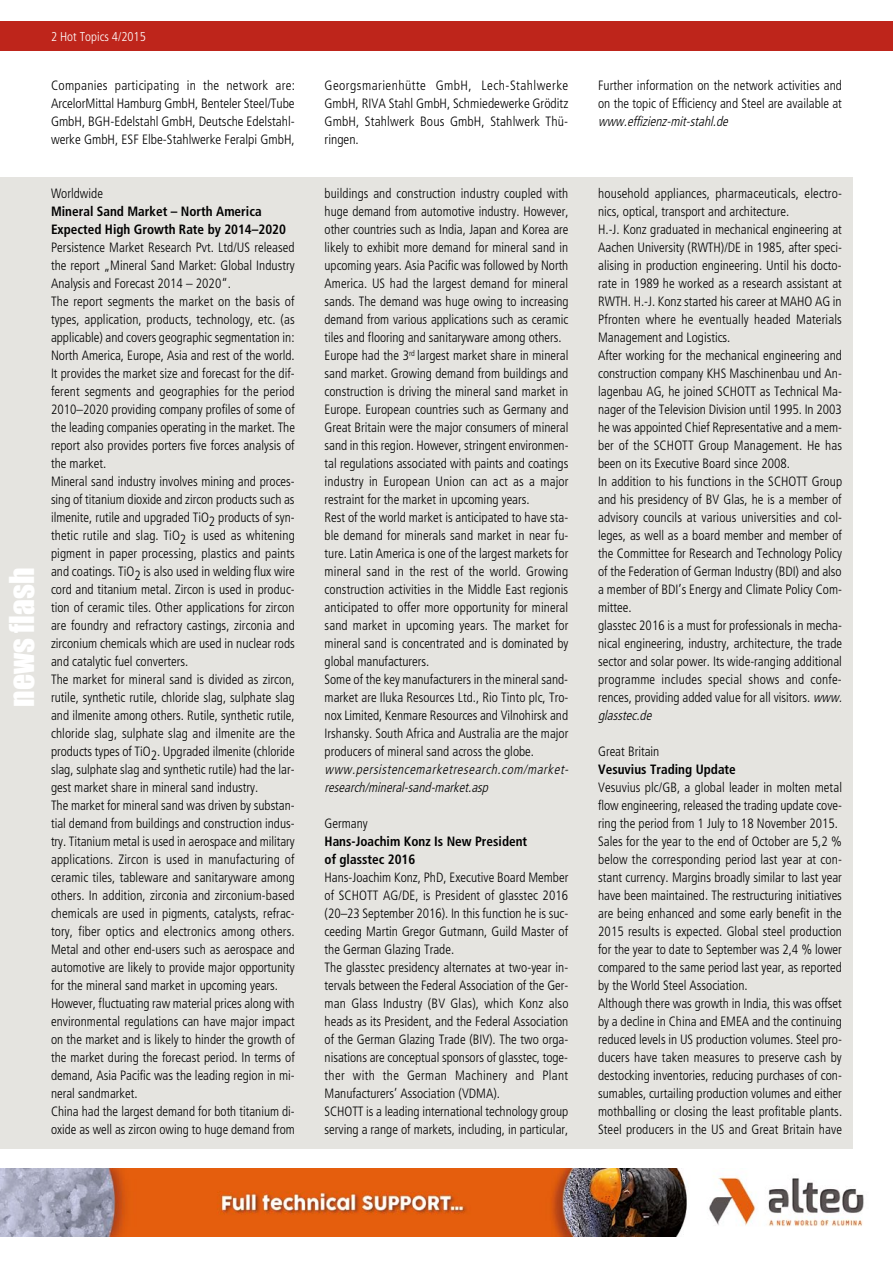
<style>
.page{position:relative;width:893px;height:1263px;background:#fff}
.page>*{position:absolute;margin:0;border:0;box-sizing:border-box;transform-origin:0 0}
.t1{font:31.5px "Impact";color:#fff}
.t2{font:300 condensed 13.5px/18px "Frutiger";color:#000}
.t3{font:700 condensed 13.5px/18px "Frutiger";color:#000}
.t4{font:italic 300 condensed 13.5px/18px "Frutiger";color:#000}
.t5{font:300 condensed 12.75px "Frutiger";color:#fff}
.s1{font-style:italic}
</style>
<div class="page">
<div style="left:0;top:177px;width:852px;height:971px;background:#e5e4e0"></div>
<img style="left:0;top:1169px;width:864px;height:68px">
<div style="left:0;top:21px;width:893px;height:30px;background:#be251b"></div>
<h1 class="t1" style="left:2px;top:707px;width:140px;rotate:-90deg">news flash</h1>
<p class="t5" style="left:51px;top:29px;width:96px">2 Hot Topics 4/2015</p>
<p class="t2" style="left:51px;top:77px;width:245px;text-align:justify">Companies participating in the network are:<br>ArcelorMittal Hamburg GmbH, Benteler Steel/Tube GmbH, BGH-Edelstahl GmbH, Deutsche Edelstahl&shy;werke GmbH, ESF Elbe-Stahlwerke Feralpi GmbH,</p>
<p class="t2" style="left:325px;top:77px;width:245px;text-align:justify">Georgsmarienhütte GmbH, Lech-Stahlwerke GmbH, RIVA Stahl GmbH, Schmiedewerke Gröditz GmbH, Stahlwerk Bous GmbH, Stahlwerk Thü&shy;ringen.</p>
<p class="t2" style="left:598px;top:77px;width:245px">Further information on the network activities and on the topic of Efficiency and Steel are available at</p>
<p class="t4" style="left:598px;top:113px;width:134px">www.effizienz-mit-stahl.de</p>
<p class="t2" style="left:51px;top:185px;width:53px">Worldwide</p>
<p class="t3" style="left:51px;top:202px;width:236px">Mineral Sand Market – North America<br>Expected High Growth Rate by 2014–2020</p>
<p class="t2" style="left:51px;top:239px;width:246px">Persistence Market Research Pvt. Ltd/US released the report „Mineral Sand Market: Global Industry Analysis and Forecast 2014 – 2020“.<br>The report segments the market on the basis of types, application, products, technology, etc. (as applicable) and covers geographic segmentation in:<br>North America, Europe, Asia and rest of the world.<br>It provides the market size and forecast for the dif&shy;ferent segments and geographies for the period 2010–2020 providing company profiles of some of the leading companies operating in the market. The report also provides porters five forces analysis of the market.<br>Mineral sand industry involves mining and proces&shy;sing of titanium dioxide and zircon products such as ilmenite, rutile and upgraded TiO2 products of syn&shy;thetic rutile and slag. TiO2 is used as whitening pigment in paper processing, plastics and paints and coatings. TiO2 is also used in welding flux wire cord and titanium metal. Zircon is used in produc&shy;tion of ceramic tiles. Other applications for zircon are foundry and refractory castings, zirconia and zirconium chemicals which are used in nuclear rods and catalytic fuel converters.<br>The market for mineral sand is divided as zircon, rutile, synthetic rutile, chloride slag, sulphate slag and ilmenite among others. Rutile, synthetic rutile, chloride slag, sulphate slag and ilmenite are the products types of TiO2. Upgraded ilmenite (chloride slag, sulphate slag and synthetic rutile) had the lar&shy;gest market share in mineral sand industry.<br>The market for mineral sand was driven by substan&shy;tial demand from buildings and construction indus&shy;try. Titanium metal is used in aerospace and military applications. Zircon is used in manufacturing of ceramic tiles, tableware and sanitaryware among others. In addition, zirconia and zirconium-based chemicals are used in pigments, catalysts, refrac&shy;tory, fiber optics and electronics among others.<br>Metal and other end-users such as aerospace and automotive are likely to provide major opportunity for the mineral sand market in upcoming years.<br>However, fluctuating raw material prices along with environmental regulations can have major impact on the market and is likely to hinder the growth of the market during the forecast period. In terms of demand, Asia Pacific was the leading region in mi&shy;neral sandmarket.<br>China had the largest demand for both titanium di&shy;oxide as well as zircon owing to huge demand from</p>
<p class="t2" style="left:325px;top:185px;width:246px">buildings and construction industry coupled with huge demand from automotive industry. However, other countries such as India, Japan and Korea are likely to exhibit more demand for mineral sand in upcoming years. Asia Pacific was followed by North America. US had the largest demand for mineral sands. The demand was huge owing to increasing demand from various applications such as ceramic tiles and flooring and sanitaryware among others.<br>Europe had the 3<sup>rd</sup> largest market share in mineral sand market. Growing demand from buildings and construction is driving the mineral sand market in Europe. European countries such as Germany and Great Britain were the major consumers of mineral sand in this region. However, stringent environmen&shy;tal regulations associated with paints and coatings industry in European Union can act as a major restraint for the market in upcoming years.<br>Rest of the world market is anticipated to have sta&shy;ble demand for minerals sand market in near fu&shy;ture. Latin America is one of the largest markets for mineral sand in the rest of the world. Growing construction activities in the Middle East regionis anticipated to offer more opportunity for mineral sand market in upcoming years. The market for mineral sand is concentrated and is dominated by global manufacturers.<br>Some of the key manufacturers in the mineral sand&shy;market are Iluka Resources Ltd., Rio Tinto plc, Tro&shy;nox Limited, Kenmare Resources and Vilnohirsk and Irshansky. South Africa and Australia are the major producers of mineral sand across the globe.</p>
<p class="t4" style="left:325px;top:761px;width:248px">www.persistencemarketresearch.com/market&shy;research/mineral-sand-market.asp</p>
<p class="t2" style="left:325px;top:815px;width:45px">Germany</p>
<p class="t3" style="left:325px;top:832px;width:204px">Hans-Joachim Konz Is New President of glasstec 2016</p>
<p class="t2" style="left:325px;top:869px;width:245px">Hans-Joachim Konz, PhD, Executive Board Member of SCHOTT AG/DE, is President of glasstec 2016 (20–23 September 2016). In this function he is suc&shy;ceeding Martin Gregor Gutmann, Guild Master of the German Glazing Trade.<br>The glasstec presidency alternates at two-year in&shy;tervals between the Federal Association of the Ger&shy;man Glass Industry (BV Glas), which Konz also heads as its President, and the Federal Association of the German Glazing Trade (BIV). The two orga&shy;nisations are conceptual sponsors of glasstec, toge&shy;ther with the German Machinery and Plant Manufacturers’ Association (VDMA).<br>SCHOTT is a leading international technology group serving a range of markets, including, in particular,</p>
<p class="t2" style="left:598px;top:184px;width:249px">household appliances, pharmaceuticals, electro&shy;nics, optical, transport and architecture.<br>H.-J. Konz graduated in mechanical engineering at Aachen University (RWTH)/DE in 1985, after speci&shy;alising in production engineering. Until his docto&shy;rate in 1989 he worked as a research assistant at RWTH. H.-J. Konz started his career at MAHO AG in Pfronten where he eventually headed Materials Management and Logistics.<br>After working for the mechanical engineering and construction company KHS Maschinenbau und An&shy;lagenbau AG, he joined SCHOTT as Technical Ma&shy;nager of the Television Division until 1995. In 2003 he was appointed Chief Representative and a mem&shy;ber of the SCHOTT Group Management. He has been on its Executive Board since 2008.<br>In addition to his functions in the SCHOTT Group and his presidency of BV Glas, he is a member of advisory councils at various universities and col&shy;leges, as well as a board member and member of the Committee for Research and Technology Policy of the Federation of German Industry (BDI) and also a member of BDI’s Energy and Climate Policy Com&shy;mittee.<br>glasstec 2016 is a must for professionals in mecha&shy;nical engineering, industry, architecture, the trade sector and solar power. Its wide-ranging additional programme includes special shows and confe&shy;rences, providing added value for all visitors. <span class="s1">www. glasstec.de</span></p>
<p class="t2" style="left:598px;top:743px;width:63px">Great Britain</p>
<p class="t3" style="left:598px;top:760px;width:139px">Vesuvius Trading Update</p>
<p class="t2" style="left:598px;top:779px;width:245px">Vesuvius plc/GB, a global leader in molten metal flow engineering, released the trading update cove&shy;ring the period from 1 July to 18 November 2015.<br>Sales for the year to the end of October are 5,2 % below the corresponding period last year at con&shy;stant currency. Margins broadly similar to last year have been maintained. The restructuring initiatives are being enhanced and some early benefit in the 2015 results is expected. Global steel production for the year to date to September was 2,4 % lower compared to the same period last year, as reported by the World Steel Association.<br>Although there was growth in India, this was offset by a decline in China and EMEA and the continuing reduced levels in US production volumes. Steel pro&shy;ducers have taken measures to preserve cash by destocking inventories, reducing purchases of con&shy;sumables, curtailing production volumes and either mothballing or closing the least profitable plants.<br>Steel producers in the US and Great Britain have</p>
</div>
